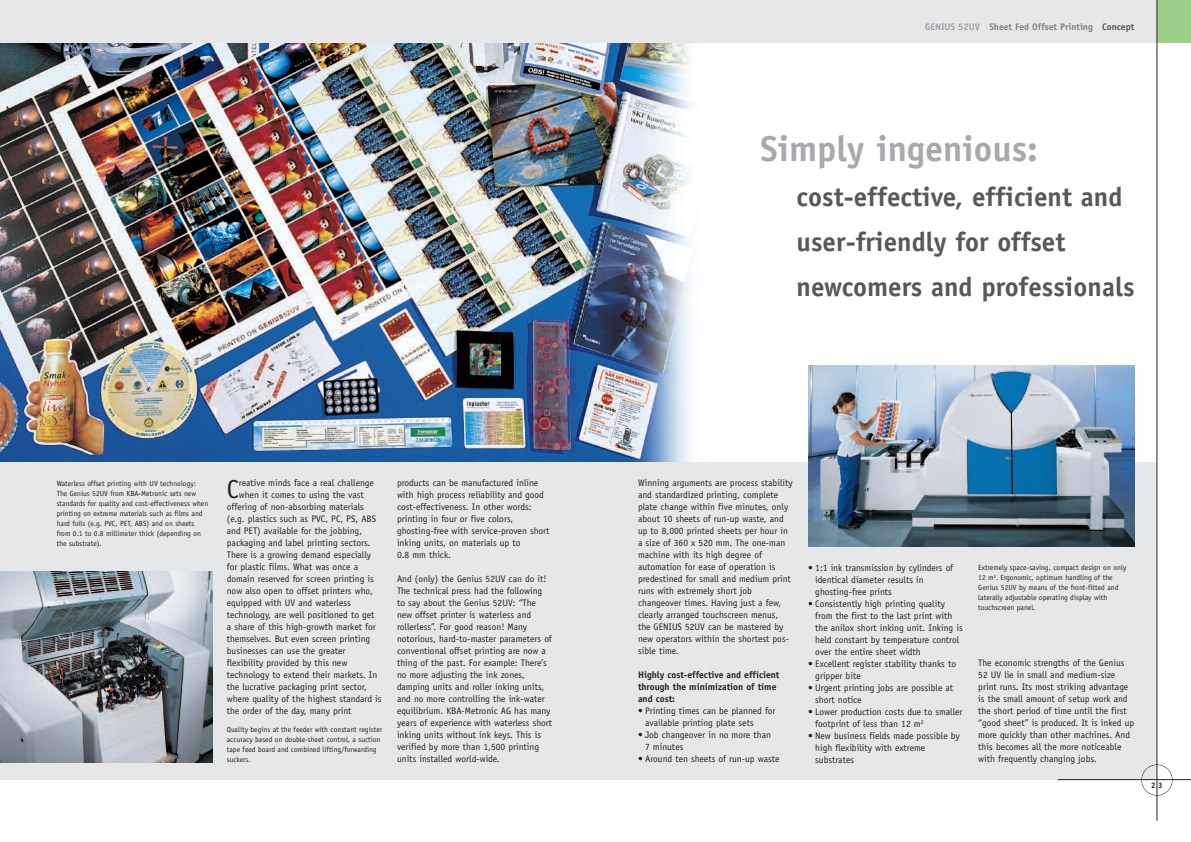
<style>
.page{position:relative;width:1191px;height:842px;background:#fff}
.page>*{position:absolute;margin:0;border:0;box-sizing:border-box;transform-origin:0 0}
.t1{font:700 36px "Officina Sans";color:#a8a9ad}
.t2{font:700 27px/45px "Officina Sans";color:#57585a}
.t3{font:26.1px "Officina Sans";color:#231f20}
.t4{font:9.5px/12px "Officina Sans";color:#231f20}
.t5{font:700 9.5px/12px "Officina Sans";color:#231f20}
.t6{font:700 9.5px "Officina Sans";color:#808285}
.t7{font:700 8px "Officina Sans";color:#231f20}
.t8{font:7.5px/10px "Officina Sans";color:#231f20}
.s1{color:#9d9fa2}
.s2{color:#57585a}
</style>
<div class="page">
<img style="left:0;top:43px;width:692px;height:419px">
<div style="left:0;top:462px;width:595px;height:318px;background:#e6e7e9"></div>
<div style="left:595px;top:462px;width:562px;height:318px;background:#e6e7e9"></div>
<div style="left:595px;top:0;width:562px;height:43px;background:#e6e7e9"></div>
<div style="left:0;top:0;width:595px;height:43px;background:#e6e7e9"></div>
<hr style="left:1057px;top:779px;width:134px;height:1px;background:#231f20">
<div style="left:1141px;top:764px;width:31px;height:32px;border:1px solid #231f20;border-radius:50%"></div>
<div style="left:1157px;top:0;width:34px;height:43px;background:#9fd08a"></div>
<hr style="left:1156px;top:0;width:1px;height:821px;background:#231f20">
<img style="left:0;top:572px;width:213px;height:190px">
<img style="left:808px;top:366px;width:326px;height:181px">
<p class="t6" style="left:925px;top:23px;width:211px"><span class="s1">GENIUS 52UV</span> Sheet Fed Offset Printing <span class="s2">Concept</span></p>
<h1 class="t1" style="left:760px;top:135px;width:279px">Simply ingenious:</h1>
<h2 class="t2" style="left:796px;top:177px;width:339px">cost-effective, efficient and user-friendly for offset newcomers and professionals</h2>
<p class="t8" style="left:57px;top:479px;width:153px">Waterless offset printing with UV technology:<br>The Genius 52UV from KBA-Metronic sets new standards for quality and cost-effectiveness when printing on extreme materials such as films and hard foils (e.g. PVC, PET, ABS) and on sheets from 0.1 to 0.8 millimeter thick (depending on the substrate).</p>
<p class="t4" style="left:638px;top:477px;width:156px">Winning arguments are process stability and standardized printing, complete plate change within five minutes, only about 10 sheets of run-up waste, and up to 8,000 printed sheets per hour in a size of 360 x 520 mm. The one-man machine with its high degree of automation for ease of operation is predestined for small and medium print runs with extremely short job changeover times. Having just a few, clearly arranged touchscreen menus, the GENIUS 52UV can be mastered by new operators within the shortest pos&shy;sible time.</p>
<p class="t5" style="left:638px;top:669px;width:143px">Highly cost-effective and efficient through the minimization of time and cost:</p>
<p class="t4" style="left:645px;top:705px;width:132px;text-indent:-7px">• Printing times can be planned for available printing plate sets</p>
<p class="t4" style="left:645px;top:729px;width:127px;text-indent:-7px">• Job changeover in no more than<br>7 minutes</p>
<p class="t4" style="left:638px;top:753px;width:143px">• Around ten sheets of run-up waste</p>
<h3 class="t3" style="left:227px;top:479px;width:14px">C</h3>
<p class="t4" style="left:239px;top:477px;width:136px">reative minds face a real challenge</p>
<p class="t4" style="left:397px;top:477px;width:154px">products can be manufactured inline with high process reliability and good cost-effectiveness. In other words: printing in four or five colors, ghosting-free with service-proven short inking units, on materials up to<br>0.8 mm thick.</p>
<p class="t4" style="left:397px;top:573px;width:157px">And (only) the Genius 52UV can do it!<br>The technical press had the following to say about the Genius 52UV: “The new offset printer is waterless and rollerless”. For good reason! Many notorious, hard-to-master parameters of conventional offset printing are now a thing of the past. For example: There’s no more adjusting the ink zones, damping units and roller inking units, and no more controlling the ink-water equilibrium. KBA-Metronic AG has many years of experience with waterless short inking units without ink keys. This is verified by more than 1,500 printing units installed world-wide.</p>
<p class="t4" style="left:239px;top:489px;width:127px">when it comes to using the vast</p>
<p class="t4" style="left:227px;top:501px;width:139px">offering of non-absorbing materials</p>
<p class="t4" style="left:227px;top:513px;width:151px">(e.g. plastics such as PVC, PC, PS, ABS</p>
<p class="t4" style="left:227px;top:525px;width:137px">and PET) available for the jobbing,</p>
<p class="t4" style="left:227px;top:537px;width:145px">packaging and label printing sectors.</p>
<p class="t4" style="left:227px;top:549px;width:146px">There is a growing demand especially</p>
<p class="t4" style="left:227px;top:561px;width:133px">for plastic films. What was once a</p>
<p class="t4" style="left:227px;top:573px;width:148px">domain reserved for screen printing is</p>
<p class="t4" style="left:227px;top:585px;width:148px">now also open to offset printers who,</p>
<p class="t4" style="left:227px;top:597px;width:125px">equipped with UV and waterless</p>
<p class="t4" style="left:227px;top:609px;width:149px">technology, are well positioned to get</p>
<p class="t4" style="left:227px;top:621px;width:150px">a share of this high-growth market for</p>
<p class="t4" style="left:227px;top:633px;width:145px">themselves. But even screen printing</p>
<p class="t4" style="left:227px;top:645px;width:120px">businesses can use the greater</p>
<p class="t4" style="left:227px;top:657px;width:122px">flexibility provided by this new</p>
<p class="t4" style="left:227px;top:669px;width:152px">technology to extend their markets. In</p>
<p class="t4" style="left:227px;top:681px;width:142px">the lucrative packaging print sector,</p>
<p class="t4" style="left:227px;top:693px;width:156px">where quality of the highest standard is</p>
<p class="t4" style="left:227px;top:705px;width:126px">the order of the day, many print</p>
<p class="t8" style="left:227px;top:725px;width:157px">Quality begins at the feeder with constant register accuracy based on double-sheet control, a suction tape feed board and combined lifting/forwarding suckers.</p>
<p class="t4" style="left:815px;top:562px;width:139px;text-indent:-7px">• 1:1 ink transmission by cylinders of identical diameter results in ghosting-free prints</p>
<p class="t4" style="left:815px;top:598px;width:149px;text-indent:-7px">• Consistently high printing quality from the first to the last print with the anilox short inking unit. Inking is held constant by temperature control over the entire sheet width</p>
<p class="t4" style="left:815px;top:658px;width:142px;text-indent:-7px">• Excellent register stability thanks to gripper bite</p>
<p class="t4" style="left:815px;top:682px;width:140px;text-indent:-7px">• Urgent printing jobs are possible at short notice</p>
<p class="t4" style="left:815px;top:706px;width:149px;text-indent:-7px">• Lower production costs due to smaller footprint of less than 12 m<sup>2</sup></p>
<p class="t4" style="left:815px;top:730px;width:146px;text-indent:-7px">• New business fields made possible by high flexibility with extreme substrates</p>
<p class="t8" style="left:978px;top:563px;width:149px">Extremely space-saving, compact design on only 12 m<sup>2</sup>. Ergonomic, optimum handling of the Genius 52UV by means of the front-fitted and laterally adjustable operating display with touchscreen panel.</p>
<p class="t4" style="left:978px;top:657px;width:157px">The economic strengths of the Genius 52 UV lie in small and medium-size print runs. Its most striking advantage is the small amount of setup work and the short period of time until the first “good sheet” is produced. It is inked up more quickly than other machines. And this becomes all the more noticeable with frequently changing jobs.</p>
<p class="t7" style="left:1151px;top:783px;width:13px">2 3</p>
</div>
